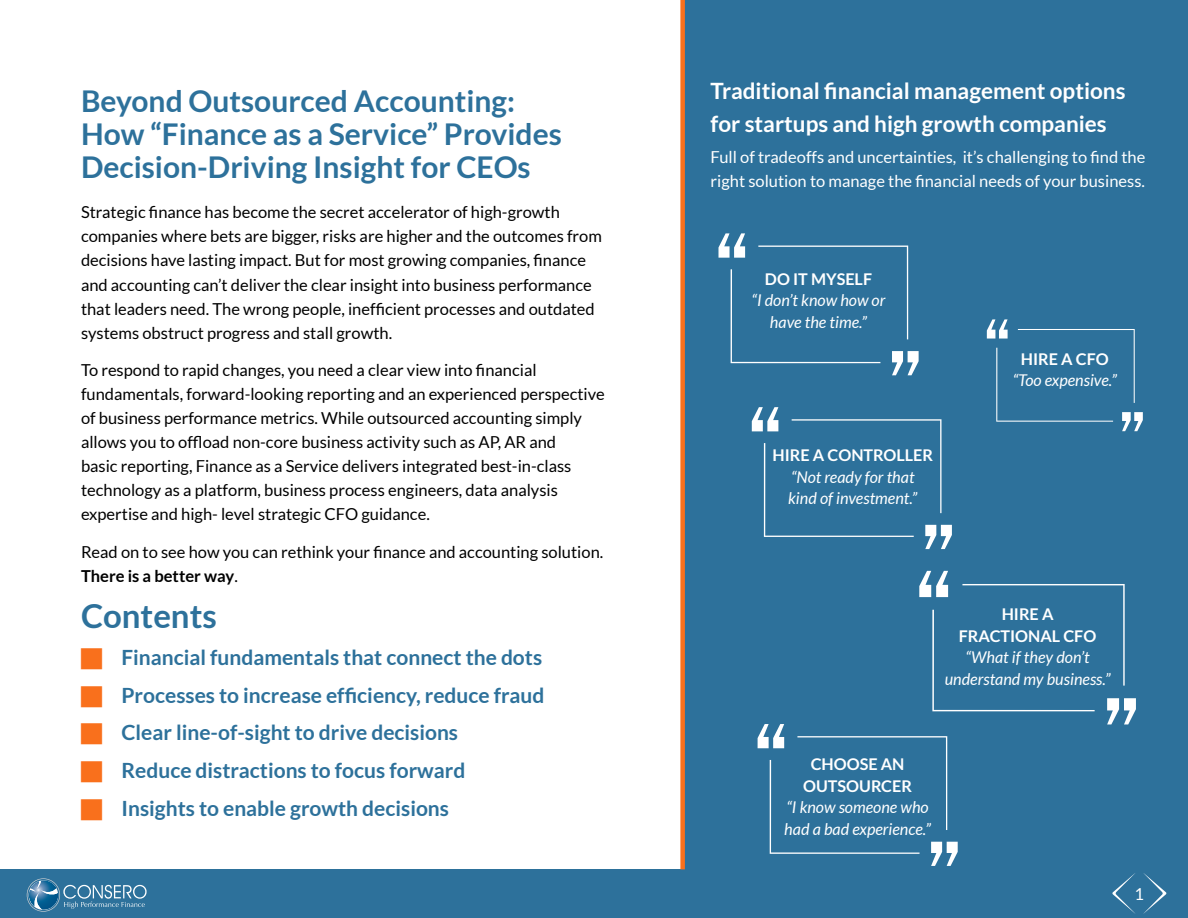
<style>
.page{position:relative;width:1188px;height:918px;background:#fff}
.page>*{position:absolute;margin:0;border:0;box-sizing:border-box;transform-origin:0 0}
.t1{font:700 33px "Lato";color:#2d719b}
.t2{font:700 30px/33px "Lato";color:#2d719b}
.t3{font:700 22.5px/33px "Lato";color:#fff}
.t4{font:700 21px/37.5px "Lato";color:#2d719b}
.t5{font:16.5px/24px "Lato";color:#000}
.t6{font:16.5px/24px "Lato";color:#fff}
.t7{font:italic 16.2px/21.6px "Lato";color:#fff;text-align:center}
.t8{font:700 16.2px/21.6px "Lato";color:#fff;text-align:center}
.s1{font-weight:700}
</style>
<div class="page">
<div style="left:685px;top:0;width:503px;height:918px;background:#2d719b"></div>
<div style="left:0;top:869px;width:1188px;height:49px;background:#2d719b"></div>
<svg style="left:27px;top:878px;width:120px;height:34px"></svg>
<svg style="left:718px;top:233px;width:201px;height:142px"></svg>
<svg style="left:987px;top:319px;width:156px;height:112px"></svg>
<svg style="left:752px;top:407px;width:200px;height:142px"></svg>
<svg style="left:758px;top:571px;width:378px;height:295px"></svg>
<div style="left:680px;top:0;width:5px;height:869px;background:#f9701c"></div>
<svg style="left:1112px;top:873px;width:23px;height:41px"></svg>
<svg style="left:1143px;top:873px;width:23px;height:41px"></svg>
<h2 class="t2" style="left:81px;top:86px;width:482px">Beyond Outsourced Accounting:<br>How “Finance as a Service” Provides<br>Decision-Driving Insight for CEOs</h2>
<h3 class="t3" style="left:711px;top:74px;width:417px">Traditional financial management options for startups and high growth companies</h3>
<p class="t6" style="left:711px;top:145px;width:436px">Full of tradeoffs and uncertainties, it’s challenging to find the right solution to manage the financial needs of your business.</p>
<p class="t5" style="left:81px;top:200px;width:522px">Strategic finance has become the secret accelerator of high-growth companies where bets are bigger, risks are higher and the outcomes from decisions have lasting impact. But for most growing companies, finance and accounting can’t deliver the clear insight into business performance that leaders need. The wrong people, inefficient processes and outdated systems obstruct progress and stall growth.</p>
<p class="t5" style="left:81px;top:358px;width:525px">To respond to rapid changes, you need a clear view into financial fundamentals, forward-looking reporting and an experienced perspective of business performance metrics. While outsourced accounting simply allows you to offload non-core business activity such as AP, AR and<br>basic reporting, Finance as a Service delivers integrated best-in-class technology as a platform, business process engineers, data analysis expertise and high- level strategic CFO guidance.</p>
<p class="t5" style="left:81px;top:540px;width:524px">Read on to see how you can rethink your finance and accounting solution.<br><span class="s1">There is a better way</span>.</p>
<h1 class="t1" style="left:81px;top:602px;width:137px">Contents</h1>
<p class="t4" style="left:122px;top:639px;width:424px">Financial fundamentals that connect the dots Processes to increase efficiency, reduce fraud Clear line-of-sight to drive decisions<br>Reduce distractions to focus forward<br>Insights to enable growth decisions</p>
<p class="t8" style="left:765px;top:269px;width:109px">DO IT MYSELF</p>
<p class="t7" style="left:752px;top:291px;width:135px">“I don’t know how or have the time.”</p>
<p class="t8" style="left:773px;top:446px;width:162px">HIRE A CONTROLLER</p>
<p class="t7" style="left:788px;top:467px;width:131px;text-align:left">“Not ready for that kind of investment.”</p>
<p class="t8" style="left:1021px;top:349px;width:89px">HIRE A CFO</p>
<p class="t7" style="left:1013px;top:371px;width:106px">“Too expensive.”</p>
<p class="t8" style="left:959px;top:605px;width:139px">HIRE A<br>FRACTIONAL CFO</p>
<p class="t7" style="left:945px;top:648px;width:167px">“What if they don’t understand my business.”</p>
<p class="t8" style="left:803px;top:754px;width:110px">CHOOSE AN<br>OUTSOURCER</p>
<p class="t7" style="left:784px;top:798px;width:148px;text-align:left">“I know someone who had a bad experience.”</p>
<p class="t6" style="left:1135px;top:883px;width:11px">1</p>
</div>
